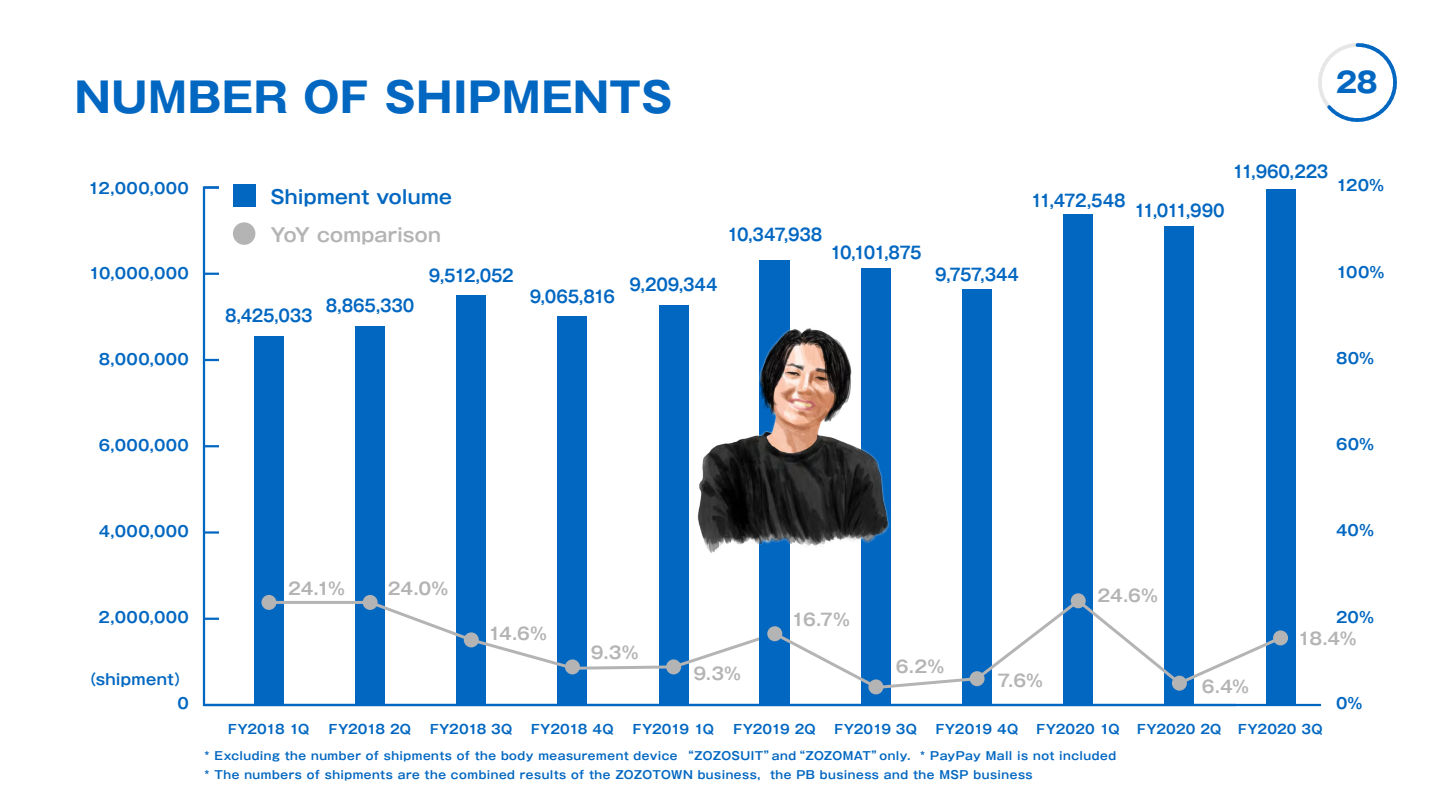
<style>
.page{position:relative;width:1440px;height:810px;background:#fff}
.page>*{position:absolute;margin:0;border:0;box-sizing:border-box;transform-origin:0 0}
.t1{font:700 41.25px "Gothic MB101 Pro";letter-spacing:.015em;color:#0267c1}
.t2{font:700 28.12px "Gothic MB101 Pro";color:#0267c1}
.t3{font:700 18.75px "Gothic MB101 Pro De";letter-spacing:.01em;color:#0267c1}
.t4{font:700 18.75px "Gothic MB101 Pro De";letter-spacing:.01em;color:#b4b4b4}
.t5{font:700 16.88px "Gothic MB101 Pro De";letter-spacing:-.015em;color:#0267c1;scale:.9 1}
.t6{font:700 16.88px "Gothic MB101 Pro De";letter-spacing:-.04em;color:#b4b4b4}
.t7{font:700 15px "Gothic MB101 Pro De";letter-spacing:.025em;color:#0267c1}
.t8{font:700 12.75px "Gothic MB101 Pro De";letter-spacing:-.01em;color:#0267c1}
.t9{font:700 12.75px "Gothic MB101 Pro De";letter-spacing:.01em;color:#0267c1}
.t10{font:700 12.75px "Gothic MB101 Pro De";letter-spacing:-.04em;color:#0267c1}
.t11{font:700 11.25px/18.8px "Gothic MB101 Pro De";letter-spacing:.045em;color:#0267c1}
</style>
<div class="page">
<svg style="left:202px;top:185px;width:1036px;height:522px"></svg>
<hr style="left:204px;top:704px;width:1117px;height:2px;background:#0267c1">
<svg style="left:204px;top:618px;width:15px;height:2px"></svg>
<hr style="left:204px;top:531px;width:15px;height:3px;background:#0267c1">
<svg style="left:204px;top:445px;width:15px;height:2px"></svg>
<svg style="left:204px;top:359px;width:15px;height:2px"></svg>
<svg style="left:204px;top:273px;width:15px;height:2px"></svg>
<hr style="left:204px;top:186px;width:15px;height:3px;background:#0267c1">
<div style="left:233px;top:184px;width:22px;height:23px;background:#0267c1"></div>
<div style="left:233px;top:222px;width:22px;height:23px;background:#b4b4b4;border-radius:50%"></div>
<div style="left:254px;top:336px;width:30px;height:369px;background:#0267c1"></div>
<div style="left:261px;top:595px;width:15px;height:15px;background:#b4b4b4;border-radius:50%"></div>
<div style="left:355px;top:326px;width:30px;height:379px;background:#0267c1"></div>
<div style="left:363px;top:595px;width:15px;height:15px;background:#b4b4b4;border-radius:50%"></div>
<div style="left:456px;top:296px;width:30px;height:409px;background:#0267c1"></div>
<div style="left:659px;top:306px;width:30px;height:399px;background:#0267c1"></div>
<div style="left:760px;top:260px;width:30px;height:445px;background:#0267c1"></div>
<div style="left:557px;top:317px;width:30px;height:388px;background:#0267c1"></div>
<div style="left:861px;top:268px;width:30px;height:437px;background:#0267c1"></div>
<div style="left:868px;top:679px;width:15px;height:15px;background:#b4b4b4;border-radius:50%"></div>
<div style="left:962px;top:290px;width:30px;height:415px;background:#0267c1"></div>
<div style="left:1266px;top:189px;width:30px;height:516px;background:#0267c1"></div>
<div style="left:1273px;top:630px;width:15px;height:15px;background:#b4b4b4;border-radius:50%"></div>
<div style="left:1164px;top:226px;width:30px;height:479px;background:#0267c1"></div>
<hr style="left:269px;top:601px;width:101px;height:3px;background:#b4b4b4">
<div style="left:1063px;top:215px;width:30px;height:490px;background:#0267c1"></div>
<svg style="left:1071px;top:593px;width:15px;height:15px"></svg>
<svg style="left:366px;top:597px;width:919px;height:94px"></svg>
<img style="left:693px;top:324px;width:200px;height:230px">
<svg style="left:1318px;top:43px;width:79px;height:79px"></svg>
<h1 class="t1" style="left:75px;top:63px;width:599px">NUMBER OF SHIPMENTS</h1>
<h2 class="t2" style="left:1336px;top:59px;width:44px">28</h2>
<h3 class="t7" style="left:88px;top:175px;width:102px">12,000,000</h3>
<h3 class="t3" style="left:270px;top:181px;width:183px">Shipment volume</h3>
<h3 class="t5" style="left:1031px;top:186px;width:107px">11,472,548</h3>
<h3 class="t5" style="left:1134px;top:197px;width:102px">11,011,990</h3>
<h3 class="t5" style="left:1233px;top:158px;width:108px">11,960,223</h3>
<h3 class="t7" style="left:1336px;top:173px;width:50px">120%</h3>
<h3 class="t4" style="left:270px;top:219px;width:172px">YoY comparison</h3>
<h3 class="t5" style="left:727px;top:221px;width:107px">10,347,938</h3>
<h3 class="t5" style="left:830px;top:238px;width:103px">10,101,875</h3>
<h3 class="t7" style="left:89px;top:261px;width:102px">10,000,000</h3>
<h3 class="t5" style="left:225px;top:302px;width:99px">8,425,033</h3>
<h3 class="t5" style="left:326px;top:291px;width:100px">8,865,330</h3>
<h3 class="t5" style="left:429px;top:261px;width:96px">9,512,052</h3>
<h3 class="t5" style="left:530px;top:282px;width:96px">9,065,816</h3>
<h3 class="t5" style="left:630px;top:271px;width:99px">9,209,344</h3>
<h3 class="t5" style="left:935px;top:260px;width:95px">9,757,344</h3>
<h3 class="t7" style="left:1336px;top:259px;width:50px">100%</h3>
<h3 class="t7" style="left:99px;top:347px;width:92px">8,000,000</h3>
<h3 class="t7" style="left:1336px;top:346px;width:40px">80%</h3>
<h3 class="t7" style="left:99px;top:433px;width:92px">6,000,000</h3>
<h3 class="t7" style="left:1336px;top:432px;width:40px">60%</h3>
<h3 class="t7" style="left:99px;top:519px;width:92px">4,000,000</h3>
<h3 class="t6" style="left:288px;top:575px;width:58px">24.1%</h3>
<h3 class="t6" style="left:388px;top:575px;width:62px">24.0%</h3>
<h3 class="t6" style="left:1097px;top:582px;width:62px">24.6%</h3>
<h3 class="t7" style="left:1336px;top:518px;width:40px">40%</h3>
<h3 class="t7" style="left:98px;top:605px;width:92px">2,000,000</h3>
<h3 class="t7" style="left:81px;top:667px;width:109px">（shipment）</h3>
<h3 class="t6" style="left:488px;top:620px;width:61px">14.6%</h3>
<h3 class="t6" style="left:591px;top:639px;width:49px">9.3%</h3>
<h3 class="t6" style="left:693px;top:659px;width:49px">9.3%</h3>
<h3 class="t6" style="left:792px;top:606px;width:60px">16.7%</h3>
<h3 class="t6" style="left:896px;top:653px;width:50px">6.2%</h3>
<h3 class="t6" style="left:997px;top:666px;width:47px">7.6%</h3>
<h3 class="t6" style="left:1202px;top:673px;width:49px">6.4%</h3>
<h3 class="t7" style="left:1336px;top:604px;width:40px">20%</h3>
<h3 class="t6" style="left:1298px;top:624px;width:60px">18.4%</h3>
<h3 class="t7" style="left:178px;top:691px;width:13px">0</h3>
<h3 class="t7" style="left:1336px;top:691px;width:28px">0%</h3>
<p class="t10" style="left:228px;top:719px;width:83px">FY2018 1Q</p>
<p class="t8" style="left:329px;top:719px;width:84px">FY2018 2Q</p>
<p class="t8" style="left:430px;top:719px;width:84px">FY2018 3Q</p>
<p class="t8" style="left:531px;top:719px;width:84px">FY2018 4Q</p>
<p class="t10" style="left:633px;top:719px;width:83px">FY2019 1Q</p>
<p class="t8" style="left:734px;top:719px;width:84px">FY2019 2Q</p>
<p class="t8" style="left:835px;top:719px;width:84px">FY2019 3Q</p>
<p class="t8" style="left:936px;top:719px;width:84px">FY2019 4Q</p>
<p class="t9" style="left:1037px;top:719px;width:85px">FY2020 1Q</p>
<p class="t9" style="left:1137px;top:719px;width:86px">FY2020 2Q</p>
<p class="t9" style="left:1238px;top:719px;width:86px">FY2020 3Q</p>
<p class="t11" style="left:204px;top:745px;width:914px">* Excluding the number of shipments of the body measurement device “ZOZOSUIT”and“ZOZOMAT”only. * PayPay Mall is not included * The numbers of shipments are the combined results of the ZOZOTOWN business, the PB business and the MSP business</p>
</div>
